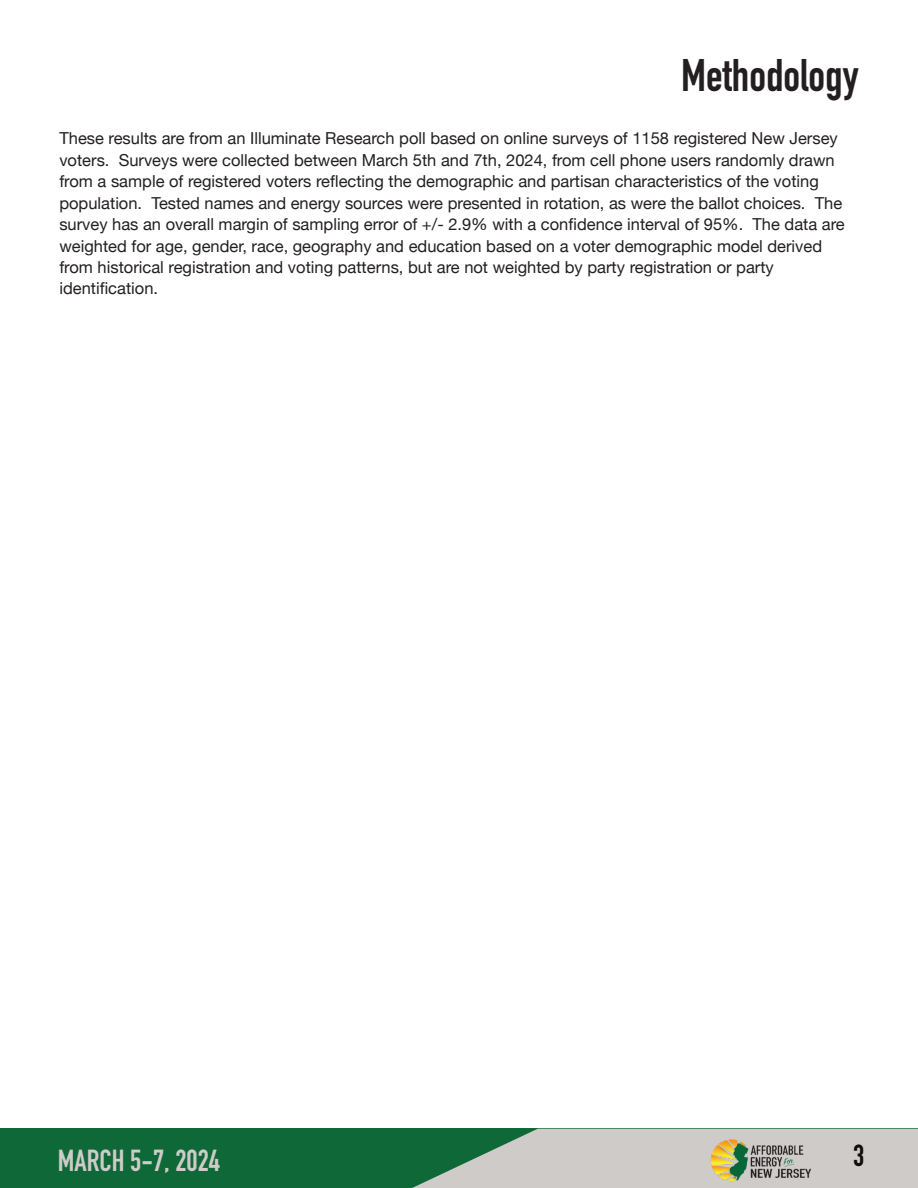
<style>
.page{position:relative;width:918px;height:1188px;background:#fff}
.page>*{position:absolute;margin:0;border:0;box-sizing:border-box;transform-origin:0 0}
.t1{font:700 45px "DIN Condensed";color:#231f20}
.t2{font:700 30px "DIN Condensed";color:#cecbc9}
.t3{font:700 30px "DIN Condensed";color:#0f0e0b}
.t4{font:16.5px/21.5px "Helvetica Neue";color:#231f20}
</style>
<div class="page">
<div style="left:0;top:1128px;width:918px;height:60px;background:#0f6838"></div>
<svg style="left:412px;top:1129px;width:506px;height:59px"></svg>
<img style="left:662px;top:1128px;width:197px;height:60px">
<h1 class="t1" style="left:681px;top:59px;width:179px">Methodology</h1>
<p class="t4" style="left:59px;top:127px;width:787px">These results are from an Illuminate Research poll based on online surveys of 1158 registered New Jersey voters. Surveys were collected between March 5th and 7th, 2024, from cell phone users randomly drawn from a sample of registered voters reflecting the demographic and partisan characteristics of the voting population. Tested names and energy sources were presented in rotation, as were the ballot choices. The survey has an overall margin of sampling error of +/- 2.9% with a confidence interval of 95%. The data are weighted for age, gender, race, geography and education based on a voter demographic model derived from historical registration and voting patterns, but are not weighted by party registration or party identification.</p>
<h2 class="t2" style="left:58px;top:1149px;width:164px">MARCH 5-7, 2024</h2>
<h2 class="t3" style="left:853px;top:1144px;width:13px">3</h2>
</div>
